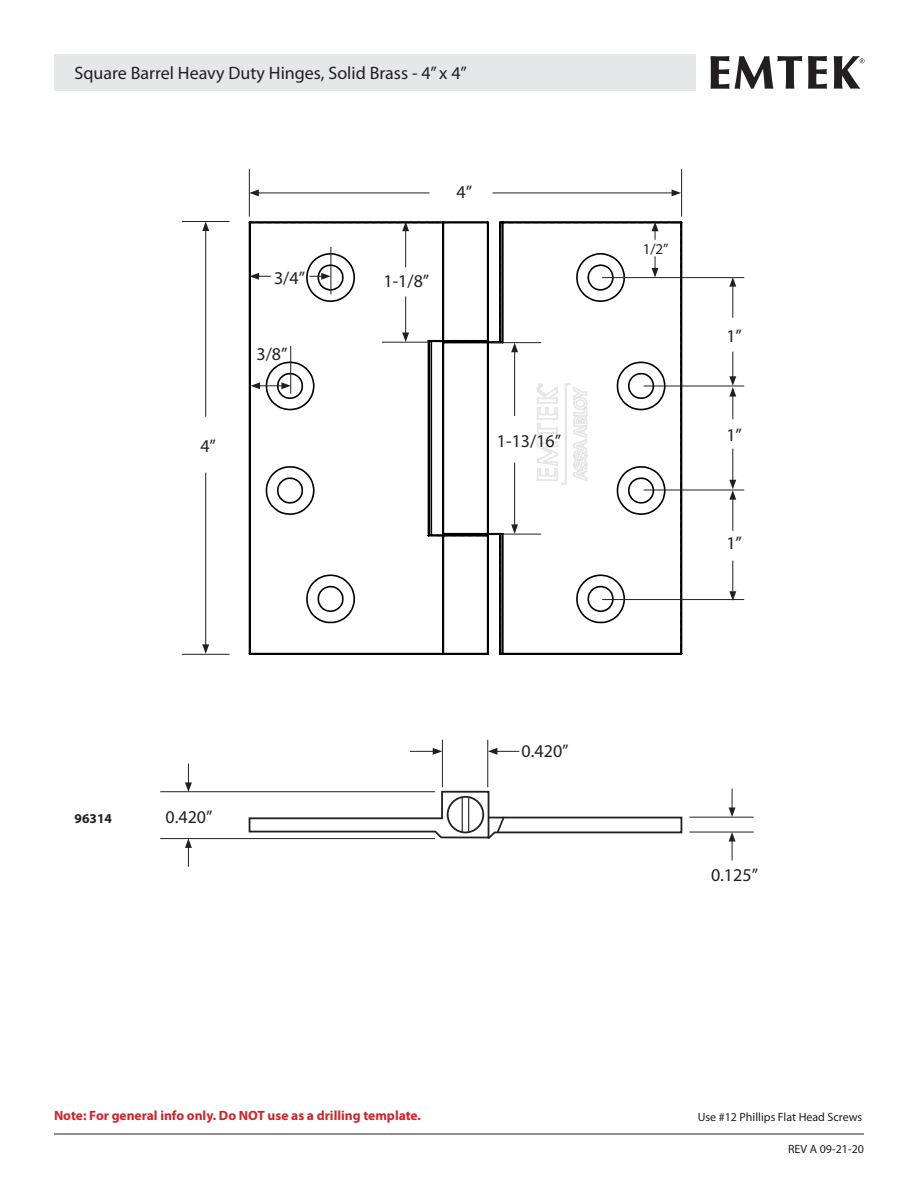
<style>
.page{position:relative;width:918px;height:1188px;background:#fff}
.page>*{position:absolute;margin:0;border:0;box-sizing:border-box;transform-origin:0 0}
.t1{font:18px "Myriad Pro";color:#231f20}
.t2{font:15px "Myriad Pro";color:#231f20}
.t3{font:700 13.5px "Myriad Pro";color:#d1232a}
.t4{font:700 13.5px "Myriad Pro";color:#231f20}
.t5{font:12px "Myriad Pro";color:#231f20}
</style>
<div class="page">
<div style="left:54px;top:54px;width:642px;height:37px;background:#e6e7e9"></div>
<svg style="left:711px;top:56px;width:91px;height:33px"></svg>
<svg style="left:808px;top:56px;width:19px;height:33px"></svg>
<svg style="left:834px;top:56px;width:31px;height:33px"></svg>
<hr style="left:54px;top:1134px;width:810px;height:1px;background:#231f20">
<hr style="left:249px;top:169px;width:1px;height:48px;background:#231f20">
<hr style="left:442px;top:740px;width:1px;height:47px;background:#231f20">
<hr style="left:488px;top:740px;width:1px;height:47px;background:#231f20">
<hr style="left:182px;top:221px;width:48px;height:1px;background:#231f20">
<hr style="left:602px;top:277px;width:142px;height:1px;background:#231f20">
<hr style="left:644px;top:386px;width:100px;height:1px;background:#231f20">
<hr style="left:644px;top:490px;width:100px;height:1px;background:#231f20">
<hr style="left:602px;top:599px;width:142px;height:1px;background:#231f20">
<hr style="left:681px;top:169px;width:1px;height:48px;background:#231f20">
<hr style="left:182px;top:654px;width:48px;height:1px;background:#231f20">
<hr style="left:160px;top:791px;width:275px;height:1px;background:#231f20">
<hr style="left:689px;top:817px;width:65px;height:1px;background:#231f20">
<hr style="left:160px;top:838px;width:275px;height:1px;background:#231f20">
<hr style="left:689px;top:832px;width:65px;height:1px;background:#231f20">
<hr style="left:256px;top:193px;width:173px;height:1px;background:#231f20">
<svg style="left:249px;top:189px;width:10px;height:7px"></svg>
<svg style="left:488px;top:748px;width:31px;height:7px"></svg>
<svg style="left:410px;top:748px;width:32px;height:7px"></svg>
<hr style="left:205px;top:229px;width:1px;height:188px;background:#231f20">
<svg style="left:202px;top:222px;width:7px;height:9px"></svg>
<hr style="left:732px;top:284px;width:1px;height:34px;background:#231f20">
<svg style="left:729px;top:277px;width:7px;height:10px"></svg>
<hr style="left:732px;top:497px;width:1px;height:34px;background:#231f20">
<svg style="left:729px;top:352px;width:7px;height:67px"></svg>
<hr style="left:732px;top:561px;width:1px;height:33px;background:#231f20">
<svg style="left:729px;top:591px;width:7px;height:10px"></svg>
<hr style="left:732px;top:449px;width:1px;height:33px;background:#231f20">
<svg style="left:729px;top:480px;width:7px;height:20px"></svg>
<svg style="left:250px;top:222px;width:432px;height:433px"></svg>
<hr style="left:493px;top:193px;width:181px;height:1px;background:#231f20">
<svg style="left:672px;top:189px;width:9px;height:7px"></svg>
<hr style="left:205px;top:473px;width:1px;height:174px;background:#231f20">
<svg style="left:202px;top:644px;width:7px;height:10px"></svg>
<svg style="left:185px;top:763px;width:7px;height:29px"></svg>
<svg style="left:729px;top:789px;width:7px;height:28px"></svg>
<svg style="left:185px;top:838px;width:7px;height:29px"></svg>
<svg style="left:729px;top:832px;width:7px;height:28px"></svg>
<svg style="left:248px;top:790px;width:435px;height:50px"></svg>
<hr style="left:462px;top:797px;width:1px;height:35px;background:#231f20">
<hr style="left:468px;top:797px;width:1px;height:35px;background:#231f20">
<p class="t1" style="left:75px;top:62px;width:394px">Square Barrel Heavy Duty Hinges, Solid Brass - 4” x 4”</p>
<p class="t1" style="left:200px;top:435px;width:17px">4”</p>
<p class="t1" style="left:456px;top:181px;width:17px">4”</p>
<p class="t1" style="left:274px;top:267px;width:33px">3/4”</p>
<p class="t1" style="left:384px;top:270px;width:47px">1-1/8”</p>
<p class="t1" style="left:256px;top:342px;width:33px">3/8”</p>
<p class="t1" style="left:497px;top:430px;width:66px">1-13/16”</p>
<p class="t2" style="left:643px;top:240px;width:27px">1/2”</p>
<p class="t1" style="left:726px;top:325px;width:17px">1”</p>
<p class="t1" style="left:726px;top:423px;width:17px">1”</p>
<p class="t1" style="left:726px;top:532px;width:17px">1”</p>
<p class="t4" style="left:75px;top:809px;width:39px">96314</p>
<p class="t1" style="left:166px;top:806px;width:49px">0.420”</p>
<p class="t1" style="left:522px;top:740px;width:49px">0.420”</p>
<p class="t1" style="left:711px;top:864px;width:49px">0.125”</p>
<p class="t3" style="left:54px;top:1107px;width:369px">Note: For general info only. Do NOT use as a drilling template.</p>
<p class="t5" style="left:698px;top:1109px;width:166px">Use #12 Phillips Flat Head Screws</p>
<p class="t5" style="left:788px;top:1141px;width:77px">REV A 09-21-20</p>
</div>
